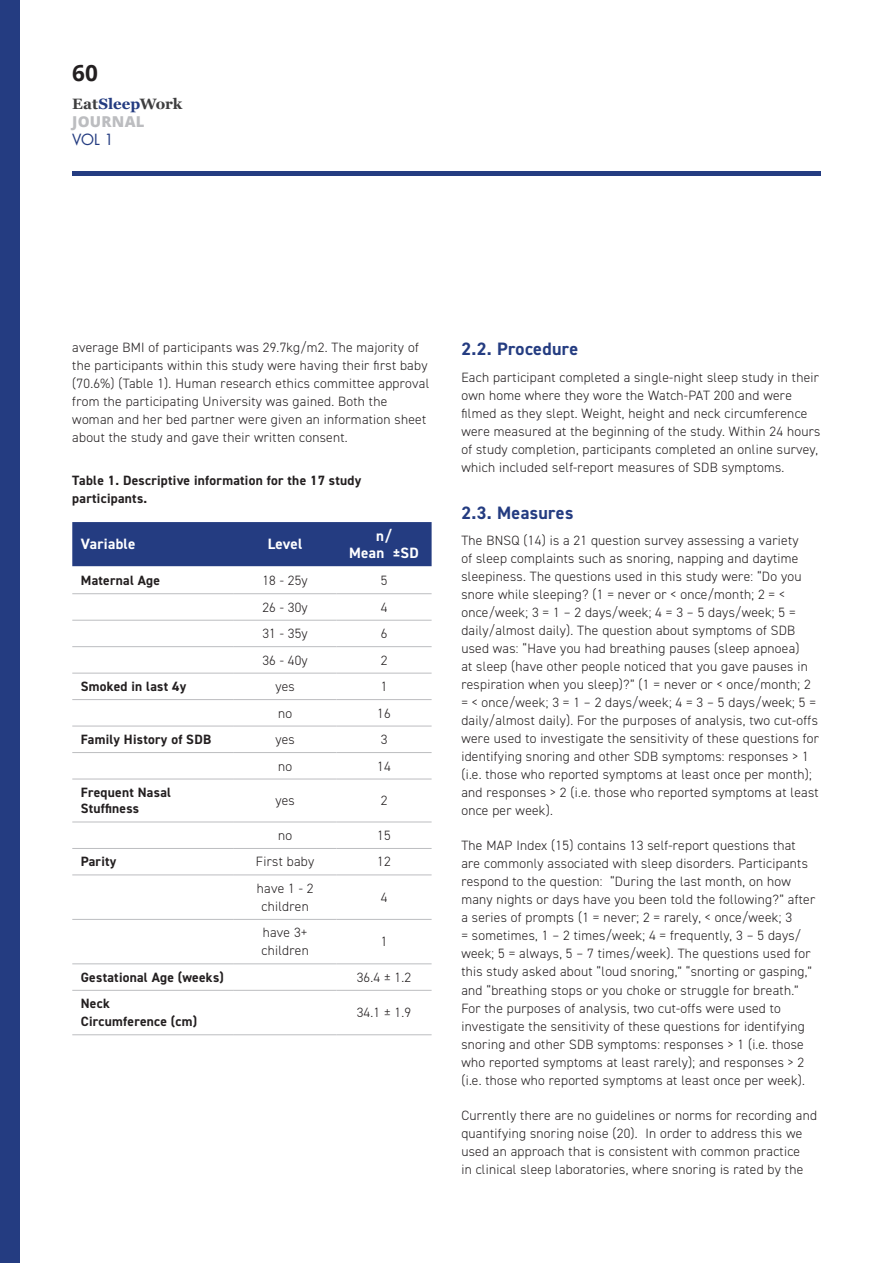
<style>
.page{position:relative;width:893px;height:1263px;background:#fff}
.page>*{position:absolute;margin:0;border:0;box-sizing:border-box;transform-origin:0 0}
.t1{font:700 22.5px "Open Sans";color:#231f20}
.t2{font:700 18px "DIN2014";letter-spacing:.02em;color:#243c81}
.t3{font:700 15px/16.5px "DIN2014";letter-spacing:.02em;color:#fff;text-align:center}
.t4{font:700 15px "Georgia";letter-spacing:-.005em;color:#3e3e3f}
.t5{font:800 15px "Open Sans";letter-spacing:.015em;color:#bcbdc0}
.t6{font:15px "Futura";color:#243c81}
.t7{font:300 13.5px/18px "DIN2014";letter-spacing:.02em;color:#231f20}
.t8{font:700 13.5px/18px "DIN2014";letter-spacing:.02em;color:#231f20}
.s1{color:#243c81}
</style>
<div class="page">
<div style="left:0;top:0;width:20px;height:1263px;background:#243c81"></div>
<div style="left:72px;top:522px;width:360px;height:44px;background:#243c81"></div>
<hr style="left:72px;top:620px;width:162px;height:1px;background:#bcbdc0">
<hr style="left:72px;top:726px;width:162px;height:1px;background:#bcbdc0">
<hr style="left:72px;top:848px;width:162px;height:1px;background:#bcbdc0">
<hr style="left:234px;top:620px;width:102px;height:1px;background:#bcbdc0">
<hr style="left:234px;top:726px;width:102px;height:1px;background:#bcbdc0">
<hr style="left:234px;top:848px;width:102px;height:1px;background:#bcbdc0">
<hr style="left:336px;top:620px;width:96px;height:1px;background:#bcbdc0">
<hr style="left:336px;top:726px;width:96px;height:1px;background:#bcbdc0">
<hr style="left:336px;top:848px;width:96px;height:1px;background:#bcbdc0">
<hr style="left:72px;top:646px;width:162px;height:1px;background:#bcbdc0">
<hr style="left:72px;top:752px;width:162px;height:1px;background:#bcbdc0">
<hr style="left:234px;top:646px;width:102px;height:1px;background:#bcbdc0">
<hr style="left:234px;top:752px;width:102px;height:1px;background:#bcbdc0">
<hr style="left:336px;top:646px;width:96px;height:1px;background:#bcbdc0">
<hr style="left:336px;top:752px;width:96px;height:1px;background:#bcbdc0">
<hr style="left:72px;top:593px;width:162px;height:1px;background:#bcbdc0">
<hr style="left:234px;top:593px;width:102px;height:1px;background:#bcbdc0">
<hr style="left:336px;top:593px;width:96px;height:1px;background:#bcbdc0">
<hr style="left:72px;top:673px;width:162px;height:1px;background:#bcbdc0">
<hr style="left:72px;top:779px;width:162px;height:1px;background:#bcbdc0">
<hr style="left:234px;top:673px;width:102px;height:1px;background:#bcbdc0">
<hr style="left:234px;top:779px;width:102px;height:1px;background:#bcbdc0">
<hr style="left:336px;top:673px;width:96px;height:1px;background:#bcbdc0">
<hr style="left:336px;top:779px;width:96px;height:1px;background:#bcbdc0">
<hr style="left:72px;top:699px;width:162px;height:1px;background:#bcbdc0">
<hr style="left:72px;top:822px;width:162px;height:1px;background:#bcbdc0">
<hr style="left:234px;top:699px;width:102px;height:1px;background:#bcbdc0">
<hr style="left:234px;top:822px;width:102px;height:1px;background:#bcbdc0">
<hr style="left:336px;top:699px;width:96px;height:1px;background:#bcbdc0">
<hr style="left:336px;top:822px;width:96px;height:1px;background:#bcbdc0">
<hr style="left:72px;top:874px;width:162px;height:1px;background:#bcbdc0">
<hr style="left:234px;top:874px;width:102px;height:1px;background:#bcbdc0">
<hr style="left:336px;top:874px;width:96px;height:1px;background:#bcbdc0">
<hr style="left:72px;top:919px;width:162px;height:1px;background:#bcbdc0">
<hr style="left:234px;top:919px;width:102px;height:1px;background:#bcbdc0">
<hr style="left:336px;top:919px;width:96px;height:1px;background:#bcbdc0">
<hr style="left:72px;top:963px;width:162px;height:1px;background:#bcbdc0">
<hr style="left:234px;top:963px;width:102px;height:1px;background:#bcbdc0">
<hr style="left:336px;top:963px;width:96px;height:1px;background:#bcbdc0">
<hr style="left:72px;top:990px;width:162px;height:1px;background:#bcbdc0">
<hr style="left:234px;top:990px;width:102px;height:1px;background:#bcbdc0">
<hr style="left:336px;top:990px;width:96px;height:1px;background:#bcbdc0">
<hr style="left:72px;top:1034px;width:162px;height:1px;background:#bcbdc0">
<hr style="left:234px;top:1034px;width:102px;height:1px;background:#bcbdc0">
<hr style="left:336px;top:1034px;width:96px;height:1px;background:#bcbdc0">
<hr style="left:72px;top:171px;width:749px;height:4px;background:#243c81">
<h1 class="t1" style="left:72px;top:57px;width:27px">60</h1>
<p class="t4" style="left:72px;top:95px;width:112px">Eat<span class="s1">Sleep</span>Work</p>
<p class="t5" style="left:72px;top:111px;width:74px">JOURNAL</p>
<p class="t6" style="left:72px;top:129px;width:43px">VOL 1</p>
<p class="t7" style="left:72px;top:338px;width:359px">average BMI of participants was 29.7kg/m2. The majority of the participants within this study were having their first baby (70.6%) (Table 1). Human research ethics committee approval from the participating University was gained. Both the woman and her bed partner were given an information sheet about the study and gave their written consent.</p>
<p class="t8" style="left:72px;top:471px;width:290px">Table 1. Descriptive information for the 17 study participants.</p>
<p class="t3" style="left:81px;top:536px;width:56px">Variable</p>
<p class="t3" style="left:268px;top:536px;width:36px">Level</p>
<p class="t3" style="left:349px;top:528px;width:71px">n/<br>Mean ±SD</p>
<p class="t8" style="left:81px;top:571px;width:81px">Maternal Age</p>
<p class="t7" style="left:262px;top:571px;width:47px">18 - 25y</p>
<p class="t7" style="left:381px;top:571px;width:8px">5</p>
<p class="t7" style="left:262px;top:598px;width:47px">26 - 30y</p>
<p class="t7" style="left:381px;top:598px;width:8px">4</p>
<p class="t7" style="left:262px;top:624px;width:47px">31 - 35y</p>
<p class="t7" style="left:381px;top:624px;width:8px">6</p>
<p class="t7" style="left:262px;top:651px;width:47px">36 - 40y</p>
<p class="t7" style="left:381px;top:651px;width:8px">2</p>
<p class="t8" style="left:81px;top:677px;width:107px">Smoked in last 4 y</p>
<p class="t7" style="left:275px;top:677px;width:21px">yes</p>
<p class="t7" style="left:381px;top:677px;width:8px">1</p>
<p class="t7" style="left:278px;top:704px;width:16px">no</p>
<p class="t7" style="left:377px;top:704px;width:15px">16</p>
<p class="t8" style="left:81px;top:730px;width:132px">Family History of SDB</p>
<p class="t7" style="left:275px;top:730px;width:21px">yes</p>
<p class="t7" style="left:381px;top:730px;width:8px">3</p>
<p class="t7" style="left:278px;top:757px;width:16px">no</p>
<p class="t7" style="left:377px;top:757px;width:15px">14</p>
<p class="t8" style="left:81px;top:784px;width:92px;line-height:16.5px">Frequent Nasal<br>Stuffiness</p>
<p class="t7" style="left:275px;top:792px;width:21px">yes</p>
<p class="t7" style="left:381px;top:792px;width:8px">2</p>
<p class="t7" style="left:278px;top:826px;width:16px">no</p>
<p class="t7" style="left:377px;top:826px;width:15px">15</p>
<p class="t8" style="left:81px;top:852px;width:37px">Parity</p>
<p class="t7" style="left:256px;top:853px;width:60px">First baby</p>
<p class="t7" style="left:377px;top:853px;width:15px">12</p>
<p class="t7" style="left:257px;top:879px;width:58px;text-align:center">have 1 - 2 children</p>
<p class="t7" style="left:381px;top:888px;width:8px">4</p>
<p class="t7" style="left:261px;top:924px;width:49px">have 3+ children</p>
<p class="t7" style="left:381px;top:933px;width:8px">1</p>
<p class="t8" style="left:81px;top:968px;width:145px">Gestational Age (weeks)</p>
<p class="t7" style="left:357px;top:968px;width:56px">36.4 ± 1.2</p>
<p class="t8" style="left:81px;top:994px;width:118px">Neck<br>Circumference (cm)</p>
<p class="t7" style="left:357px;top:1004px;width:56px">34.1 ± 1.9</p>
<h2 class="t2" style="left:461px;top:337px;width:118px">2.2. Procedure</h2>
<p class="t7" style="left:461px;top:368px;width:361px">Each participant completed a single-night sleep study in their own home where they wore the Watch-PAT 200 and were filmed as they slept. Weight, height and neck circumference were measured at the beginning of the study. Within 24 hours of study completion, participants completed an online survey, which included self-report measures of SDB symptoms.</p>
<h2 class="t2" style="left:461px;top:501px;width:114px">2.3. Measures</h2>
<p class="t7" style="left:461px;top:532px;width:359px">The BNSQ (14) is a 21 question survey assessing a variety<br>of sleep complaints such as snoring, napping and daytime sleepiness. The questions used in this study were: “Do you snore while sleeping? (1 = never or &lt; once/month; 2 = &lt; once/week; 3 = 1 – 2 days/week; 4 = 3 – 5 days/week; 5 = daily/almost daily). The question about symptoms of SDB used was: “Have you had breathing pauses (sleep apnoea)<br>at sleep (have other people noticed that you gave pauses in respiration when you sleep)?” (1 = never or &lt; once/month; 2 = &lt; once/week; 3 = 1 – 2 days/week; 4 = 3 – 5 days/week; 5 = daily/almost daily). For the purposes of analysis, two cut-offs were used to investigate the sensitivity of these questions for identifying snoring and other SDB symptoms: responses &gt; 1 (i.e. those who reported symptoms at least once per month); and responses &gt; 2 (i.e. those who reported symptoms at least once per week).</p>
<p class="t7" style="left:461px;top:837px;width:355px">The MAP Index (15) contains 13 self-report questions that are commonly associated with sleep disorders. Participants respond to the question: “During the last month, on how many nights or days have you been told the following?” after a series of prompts (1 = never; 2 = rarely, &lt; once/week; 3<br>= sometimes, 1 – 2 times/week; 4 = frequently, 3 – 5 days/ week; 5 = always, 5 – 7 times/week). The questions used for this study asked about “loud snoring,” “snorting or gasping,” and “breathing stops or you choke or struggle for breath.” For the purposes of analysis, two cut-offs were used to investigate the sensitivity of these questions for identifying snoring and other SDB symptoms: responses &gt; 1 (i.e. those who reported symptoms at least rarely); and responses &gt; 2 (i.e. those who reported symptoms at least once per week).</p>
<p class="t7" style="left:461px;top:1106px;width:357px">Currently there are no guidelines or norms for recording and quantifying snoring noise (20). In order to address this we used an approach that is consistent with common practice<br>in clinical sleep laboratories, where snoring is rated by the</p>
</div>
